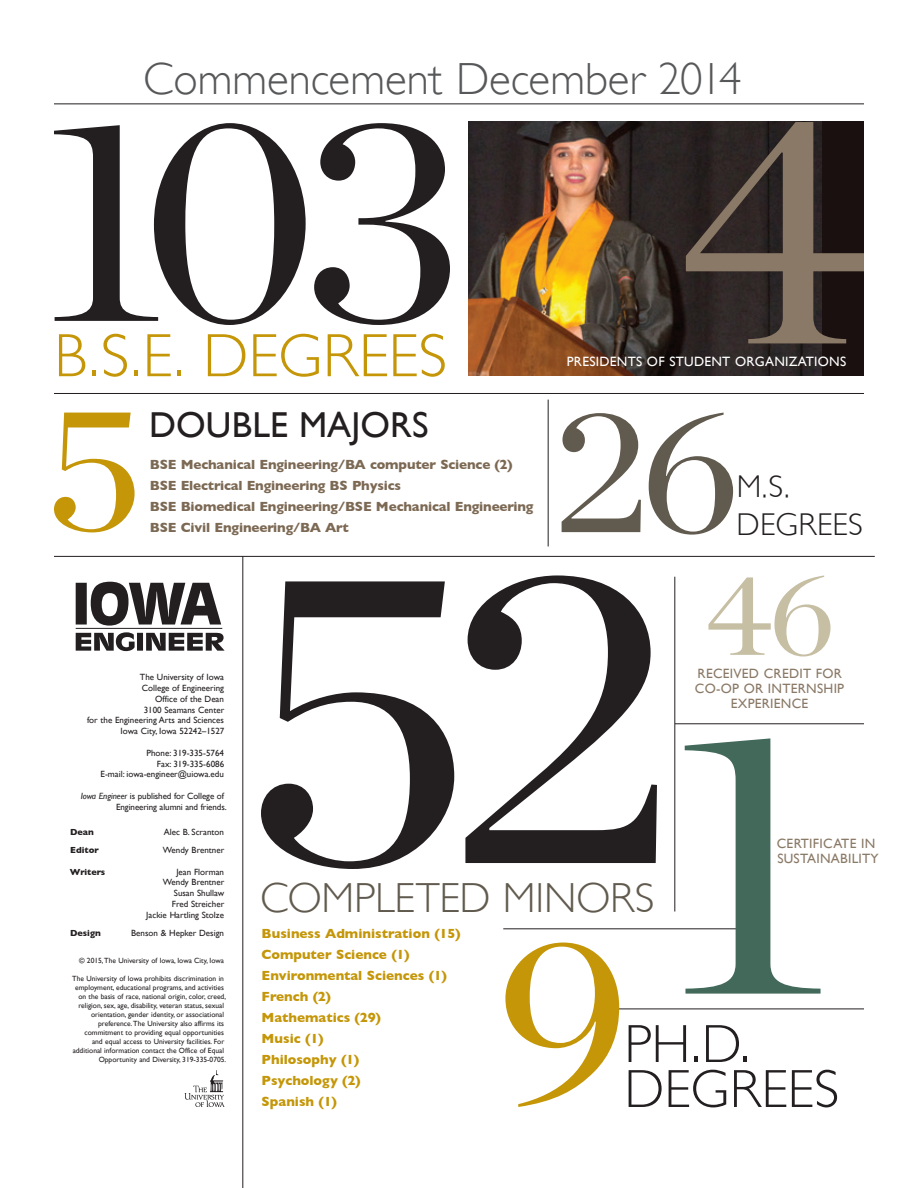
<style>
.page{position:relative;width:918px;height:1188px;background:#fff}
.page>*{position:absolute;margin:0;border:0;box-sizing:border-box;transform-origin:0 0}
.t1{font:300 61.5px "Gill Sans";color:#c49608}
.t2{font:300 54px/45px "Gill Sans";color:#231f20}
.t3{font:300 45px "Gill Sans";color:#57585a}
.t4{font:300 42px "Gill Sans";color:#615a4e}
.t5{font:36px "Gill Sans";letter-spacing:.005em;color:#231f20}
.t6{font:300 31.5px/37.8px "Gill Sans";letter-spacing:.005em;color:#231f20}
.t7{font:700 13.5px/21px "Gill Sans";letter-spacing:-.01em;color:#7c6954}
.t8{font:700 13.5px/21px "Gill Sans";color:#c49608}
.t9{font:13.5px/15px "Gill Sans";letter-spacing:.02em;color:#8a7966}
.t10{font:13.5px "Gill Sans";color:#fff}
.t11{font:9px/10.8px "Gill Sans";color:#231f20;text-align:right}
.t12{font:700 9px "Gill Sans";color:#231f20}
.t13{font:7.5px/9px "Gill Sans";color:#231f20;text-align:right}
.s1{font-style:italic}
.s2{font-weight:400}
</style>
<div class="page">
<hr style="left:600px;top:1009px;width:264px;height:1px;background:#231f20">
<hr style="left:503px;top:929px;width:244px;height:1px;background:#231f20">
<hr style="left:76px;top:628px;width:146px;height:1px;background:#231f20">
<svg style="left:76px;top:632px;width:149px;height:19px"></svg>
<svg style="left:76px;top:582px;width:145px;height:44px"></svg>
<svg style="left:185px;top:1070px;width:40px;height:37px"></svg>
<hr style="left:243px;top:556px;width:1px;height:632px;background:#231f20">
<svg style="left:54px;top:123px;width:396px;height:202px"></svg>
<svg style="left:261px;top:575px;width:396px;height:294px"></svg>
<svg style="left:708px;top:575px;width:123px;height:81px"></svg>
<svg style="left:54px;top:413px;width:81px;height:119px"></svg>
<svg style="left:562px;top:413px;width:171px;height:122px"></svg>
<svg style="left:685px;top:738px;width:136px;height:256px"></svg>
<svg style="left:505px;top:943px;width:114px;height:164px"></svg>
<hr style="left:54px;top:103px;width:810px;height:1px;background:#231f20">
<img style="left:468px;top:122px;width:354px;height:254px">
<hr style="left:54px;top:556px;width:821px;height:1px;background:#231f20">
<svg style="left:686px;top:122px;width:178px;height:221px;background:#423732"></svg>
<hr style="left:54px;top:393px;width:810px;height:1px;background:#231f20">
<hr style="left:675px;top:724px;width:189px;height:1px;background:#231f20">
<hr style="left:548px;top:400px;width:1px;height:146px;background:#231f20">
<hr style="left:675px;top:577px;width:1px;height:335px;background:#231f20">
<h3 class="t3" style="left:143px;top:53px;width:600px">COMMENCEMENT DECEMBER 2014</h3>
<h1 class="t1" style="left:54px;top:320px;width:389px">B.S.E. DEGREES</h1>
<h3 class="t5" style="left:149px;top:404px;width:281px">double majors</h3>
<h3 class="t7" style="left:150px;top:454px;width:385px">BSE Mechanical Engineering/BA computer Science (2)<br>BSE Electrical Engineering BS Physics<br>BSE Biomedical Engineering/BSE Mechanical Engineering BSE Civil Engineering/BA Art</h3>
<h3 class="t10" style="left:567px;top:353px;width:16px">Presidents</h3>
<h3 class="t10" style="left:647px;top:353px;width:39px">of Student</h3>
<h3 class="t10" style="left:735px;top:353px;width:21px">Organizations</h3>
<h3 class="t6" style="left:737px;top:467px;width:125px">M.S.<br>DEGREES</h3>
<p class="t11" style="left:87px;top:672px;width:139px">The University of Iowa<br>College of Engineering<br>Office of the Dean<br>3100 Seamans Center<br>for the Engineering Arts and Sciences<br>Iowa City, Iowa 52242–1527</p>
<p class="t11" style="left:101px;top:747px;width:125px">Phone: 319-335-5764<br>Fax: 319-335-6086<br>E-mail: iowa-engineer@uiowa.edu</p>
<p class="t11" style="left:81px;top:790px;width:147px"><span class="s1">Iowa Engineer</span> is published for College of<br>Engineering alumni and friends.</p>
<p class="t12" style="left:70px;top:827px;width:25px">Dean</p>
<p class="t11" style="left:164px;top:826px;width:62px">Alec B. Scranton</p>
<p class="t12" style="left:70px;top:845px;width:30px">Editor</p>
<p class="t11" style="left:163px;top:844px;width:63px">Wendy Brentner</p>
<p class="t12" style="left:70px;top:866px;width:37px">Writers</p>
<p class="t11" style="left:146px;top:866px;width:79px">Jean Florman<br>Wendy Brentner<br>Susan Shullaw<br>Fred Streicher<br>Jackie Hartling Stolze</p>
<p class="t12" style="left:70px;top:927px;width:50px">Design <span class="s2">B</span></p>
<p class="t11" style="left:136px;top:927px;width:89px">enson &amp; Hepker Design</p>
<p class="t13" style="left:79px;top:956px;width:146px">© 2015, The University of Iowa, Iowa City, Iowa</p>
<p class="t13" style="left:72px;top:974px;width:156px">The University of Iowa prohibits discrimination in employment, educational programs, and activities on the basis of race, national origin, color, creed, religion, sex, age, disability, veteran status, sexual orientation, gender identity, or associational preference. The University also affirms its commitment to providing equal opportunities<br>and equal access to University facilities. For additional information contact the Office of Equal Opportunity and Diversity, 319-335-0705.</p>
<h3 class="t9" style="left:698px;top:666px;width:146px">received credit for</h3>
<h3 class="t9" style="left:695px;top:681px;width:82px">co-opor internship</h3>
<h3 class="t9" style="left:731px;top:696px;width:9px">experience</h3>
<h3 class="t4" style="left:260px;top:874px;width:392px">COMPLETED MINORS</h3>
<h3 class="t9" style="left:777px;top:835px;width:103px">certificate in sustainability</h3>
<h3 class="t8" style="left:261px;top:923px;width:201px">Business Administration (15)<br>Computer Science (1)<br>Environmental Sciences (1)<br>French (2)<br>Mathematics (29)<br>Music (1)<br>Philosophy (1)<br>Psychology (2)<br>Spanish (1)</h3>
<h2 class="t2" style="left:624px;top:1021px;width:212px">PH.D.<br>DEGREES</h2>
</div>
